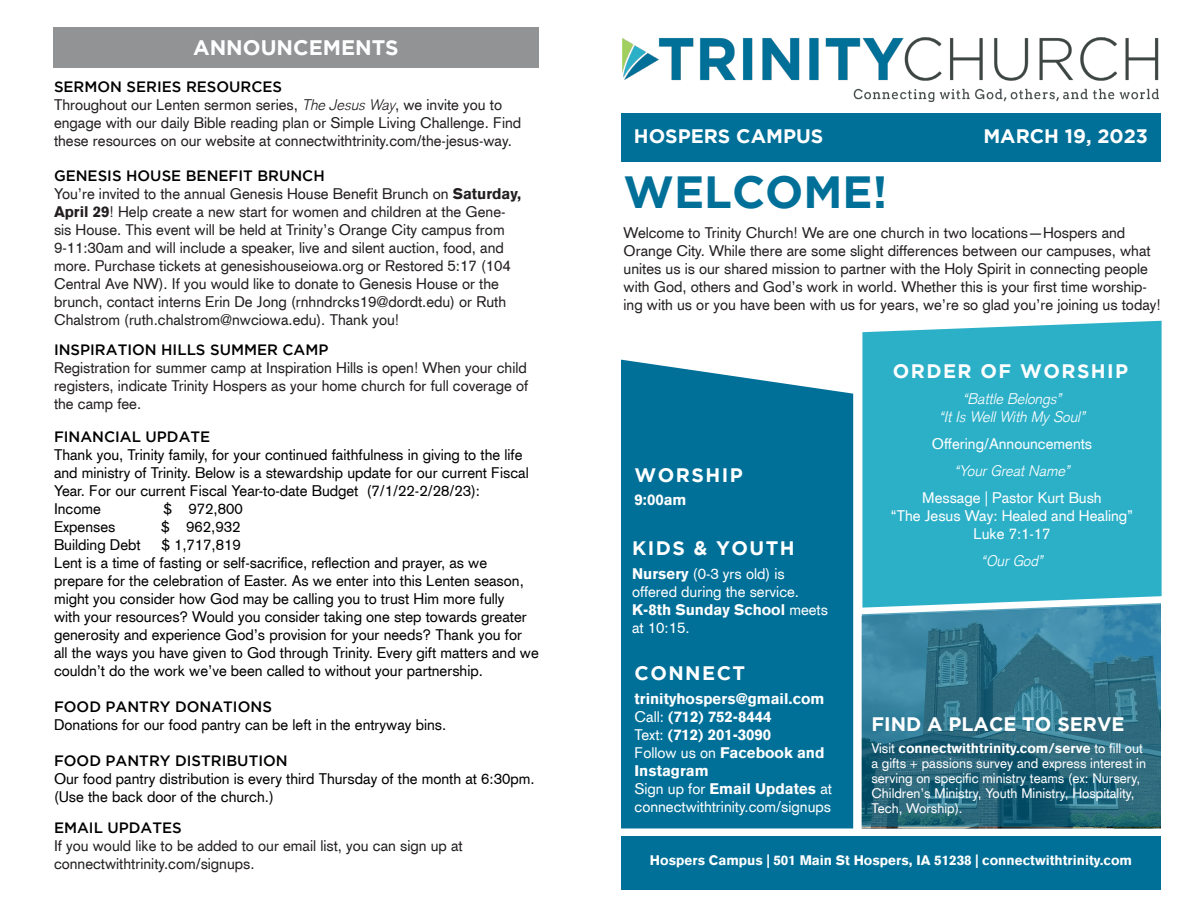
<style>
.page{position:relative;width:1188px;height:918px;background:#fff}
.page>*{position:absolute;margin:0;border:0;box-sizing:border-box;transform-origin:0 0}
.t1{font:700 45px "Gotham";color:#007098}
.t2{font:700 21px "Gotham";color:#fff}
.t3{font:700 19.5px "Gotham";color:#fff}
.t4{font:700 19.5px "Gotham";letter-spacing:.075em;color:#fff}
.t5{font:15px/18px "Akzidenz Grotesk CE";color:#231f20}
.t6{font:15px/18px "Akzidenz Grotesk CE";color:#000}
.t7{font:15px/18px "Akzidenz Grotesk CE";color:#fff}
.t8{font:500 15px "Gotham";color:#000}
.t9{font:900 15px "Akzidenz Grotesk CE";color:#fff}
.t10{font:italic 300 15px "Akzidenz Grotesk";color:#fff}
.t11{font:13.5px/15px "Akzidenz Grotesk CE";color:#fff}
.t12{font:900 13.5px "Akzidenz Grotesk CE";color:#fff}
.s1{font-family:"Akzidenz Grotesk";font-weight:300;font-style:italic}
.s2{font-weight:900}
.s3{font-weight:400}
</style>
<div class="page">
<div style="left:862px;top:321px;width:300px;height:282px;background:#2cb0c8"></div>
<div style="left:621px;top:360px;width:232px;height:468px;background:#007098"></div>
<svg style="left:862px;top:603px;width:299px;height:224px;background:#32748b"></svg>
<div style="left:53px;top:27px;width:486px;height:41px;background:#919394"></div>
<img style="left:622px;top:38px;width:536px;height:63px">
<div style="left:621px;top:113px;width:540px;height:49px;background:#007098"></div>
<div style="left:621px;top:836px;width:540px;height:54px;background:#007098"></div>
<p class="t2" style="left:193px;top:36px;width:207px">ANNOUNCEMENTS</p>
<p class="t8" style="left:54px;top:78px;width:230px">SERMON SERIES RESOURCES</p>
<p class="t5" style="left:54px;top:96px;width:469px">Throughout our Lenten sermon series, <span class="s1">The Jesus Way</span>, we invite you to engage with our daily Bible reading plan or Simple Living Challenge. Find these resources on our website at connectwithtrinity.com/the-jesus-way.</p>
<p class="t8" style="left:54px;top:167px;width:272px">GENESIS HOUSE BENEFIT BRUNCH</p>
<p class="t5" style="left:54px;top:184px;width:469px">You’re invited to the annual Genesis House Benefit Brunch on <span class="s2">Saturday, April 29</span>! Help create a new start for women and children at the Gene&shy;sis House. This event will be held at Trinity’s Orange City campus from 9-11:30am and will include a speaker, live and silent auction, food, and more. Purchase tickets at genesishouseiowa.org or Restored 5:17 (104<br>Central Ave NW). If you would like to donate to Genesis House or the brunch, contact interns Erin De Jong (rnhndrcks19@dordt.edu) or Ruth Chalstrom (ruth.chalstrom@nwciowa.edu). Thank you!</p>
<p class="t8" style="left:54px;top:341px;width:276px">INSPIRATION HILLS SUMMER CAMP</p>
<p class="t5" style="left:54px;top:358px;width:476px;text-align:justify">Registration for summer camp at Inspiration Hills is open! When your child registers, indicate Trinity Hospers as your home church for full coverage of the camp fee.</p>
<p class="t8" style="left:54px;top:428px;width:158px">FINANCIAL UPDATE</p>
<p class="t6" style="left:54px;top:445px;width:476px">Thank you, Trinity family, for your continued faithfulness in giving to the life and ministry of Trinity. Below is a stewardship update for our current Fiscal<br>Year. For our current Fiscal Year-to-date Budget (7/1/22-2/28/23):</p>
<p class="t6" style="left:54px;top:499px;width:48px">Income</p>
<p class="t6" style="left:163px;top:499px;width:81px">$ 972,800</p>
<p class="t6" style="left:54px;top:517px;width:63px">Expenses</p>
<p class="t6" style="left:161px;top:517px;width:81px">$ 962,932</p>
<p class="t6" style="left:54px;top:535px;width:88px">Building Debt</p>
<p class="t6" style="left:162px;top:535px;width:81px">$ 1,717,819</p>
<p class="t6" style="left:54px;top:553px;width:486px">Lent is a time of fasting or self-sacrifice, reflection and prayer, as we prepare for the celebration of Easter. As we enter into this Lenten season, might you consider how God may be calling you to trust Him more fully<br>with your resources? Would you consider taking one step towards greater generosity and experience God’s provision for your needs? Thank you for all the ways you have given to God through Trinity. Every gift matters and we couldn’t do the work we’ve been called to without your partnership.</p>
<p class="t8" style="left:54px;top:698px;width:219px">FOOD PANTRY DONATIONS</p>
<p class="t6" style="left:54px;top:715px;width:394px">Donations for our food pantry can be left in the entryway bins.</p>
<p class="t8" style="left:54px;top:752px;width:235px">FOOD PANTRY DISTRIBUTION</p>
<p class="t6" style="left:54px;top:769px;width:482px">Our food pantry distribution is every third Thursday of the month at 6:30pm. (Use the back door of the church.)</p>
<p class="t8" style="left:54px;top:819px;width:129px">EMAIL UPDATES</p>
<p class="t5" style="left:54px;top:837px;width:410px">If you would like to be added to our email list, you can sign up at</p>
<p class="t5" style="left:54px;top:855px;width:202px">connectwithtrinity.com/signups.</p>
<p class="t3" style="left:634px;top:125px;width:191px">HOSPERS CAMPUS</p>
<p class="t3" style="left:983px;top:125px;width:166px">MARCH 19, 2023</p>
<p class="t1" style="left:624px;top:166px;width:265px">WELCOME!</p>
<p class="t5" style="left:624px;top:224px;width:539px">Welcome to Trinity Church! We are one church in two locations—Hospers and Orange City. While there are some slight differences between our campuses, what unites us is our shared mission to partner with the Holy Spirit in connecting people with God, others and God’s work in world. Whether this is your first time worship&shy;ing with us or you have been with us for years, we’re so glad you’re joining us today!</p>
<p class="t4" style="left:635px;top:463px;width:110px">WORSHIP</p>
<p class="t9" style="left:635px;top:490px;width:53px">9:00am</p>
<p class="t4" style="left:632px;top:537px;width:164px">KIDS &amp; YOUTH</p>
<p class="t7" style="left:632px;top:564px;width:197px"><span class="s2">Nursery</span> (0-3 yrs old) is offered during the service.<br><span class="s2">K-8th Sunday School</span> meets at 10:15.</p>
<p class="t4" style="left:635px;top:662px;width:112px">CONNECT</p>
<p class="t9" style="left:635px;top:689px;width:191px">trinityhospers@gmail.com</p>
<p class="t9" style="left:635px;top:707px;width:139px"><span class="s3">Call:</span> (712) 752-8444</p>
<p class="t9" style="left:635px;top:725px;width:138px"><span class="s3">Text:</span> (712) 201-3090</p>
<p class="t9" style="left:635px;top:743px;width:192px"><span class="s3">Follow us on</span> Facebook and</p>
<p class="t9" style="left:635px;top:761px;width:76px">Instagram</p>
<p class="t9" style="left:635px;top:779px;width:199px"><span class="s3">Sign up for</span> Email Updates <span class="s3">at</span></p>
<p class="t7" style="left:635px;top:798px;width:198px">connectwithtrinity.com/signups</p>
<p class="t4" style="left:893px;top:360px;width:237px">ORDER OF WORSHIP</p>
<p class="t10" style="left:963px;top:390px;width:100px">“Battle Belongs”</p>
<p class="t10" style="left:939px;top:408px;width:147px">“It Is Well With My Soul”</p>
<p class="t7" style="left:932px;top:435px;width:162px">Offering/Announcements</p>
<p class="t10" style="left:954px;top:462px;width:117px">“Your Great Name”</p>
<p class="t7" style="left:922px;top:489px;width:181px">Message | Pastor Kurt Bush</p>
<p class="t7" style="left:891px;top:507px;width:244px">“The Jesus Way: Healed and Healing”</p>
<p class="t7" style="left:973px;top:525px;width:79px">Luke 7:1-17</p>
<p class="t10" style="left:981px;top:552px;width:63px">“Our God”</p>
<p class="t3" style="left:871px;top:713px;width:255px">FIND A PLACE TO SERVE</p>
<p class="t11" style="left:871px;top:740px;width:276px">Visit <span class="s2">connectwithtrinity.com/serve</span> to fill out a gifts + passions survey and express interest in serving on specific ministry teams (ex: Nursery, Children’s Ministry, Youth Ministry, Hospitality, Tech, Worship).</p>
<p class="t12" style="left:650px;top:851px;width:484px">Hospers Campus | 501 Main St Hospers, IA 51238 | connectwithtrinity.com</p>
</div>
